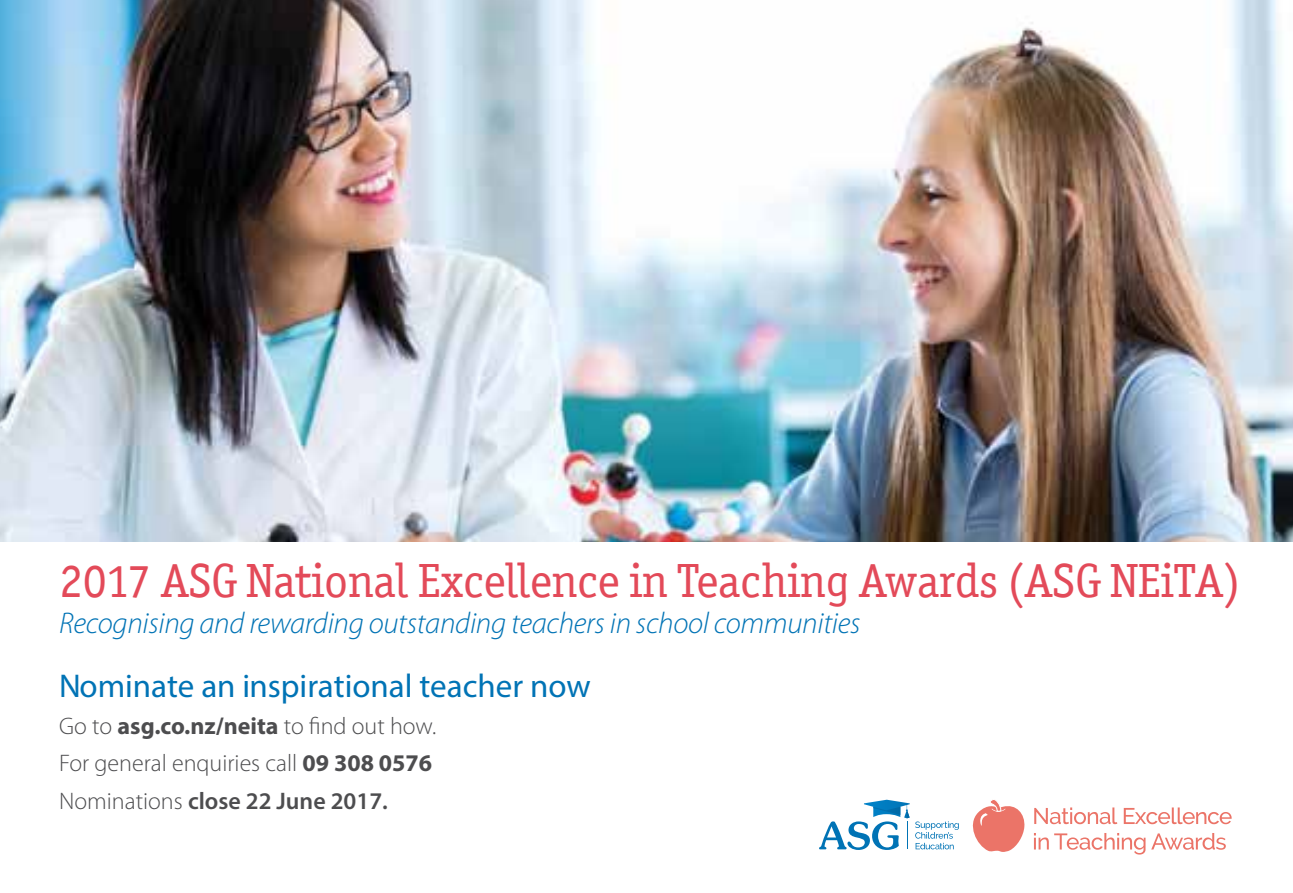
<style>
.page{position:relative;width:1293px;height:893px;background:#fff}
.page>*{position:absolute;margin:0;border:0;box-sizing:border-box;transform-origin:0 0}
.t1{font:48px "Officina Ser ITC";letter-spacing:-.005em;color:#e34a59}
.t2{font:33px "Myriad Pro";color:#0073b5}
.t3{font:italic 300 30px "Myriad Pro";letter-spacing:-.01em;color:#0073b5}
.t4{font:300 24px/37.2px "Myriad Pro";color:#4d4d4f}
.s1{font-weight:700}
.s2{font-weight:600}
</style>
<div class="page">
<svg style="left:1034px;top:807px;width:83px;height:17px"></svg>
<svg style="left:1123px;top:807px;width:108px;height:17px"></svg>
<svg style="left:1034px;top:833px;width:111px;height:21px"></svg>
<svg style="left:1151px;top:833px;width:74px;height:17px"></svg>
<svg style="left:972px;top:800px;width:53px;height:52px"></svg>
<svg style="left:915px;top:821px;width:44px;height:28px"></svg>
<svg style="left:819px;top:800px;width:90px;height:50px"></svg>
<img style="left:0;top:0;width:1293px;height:541px">
<h1 class="t1" style="left:59px;top:553px;width:1183px">2017 ASG National Excellence in Teaching Awards (ASG NEiTA)</h1>
<p class="t3" style="left:59px;top:605px;width:803px">Recognising and rewarding outstanding teachers in school communities</p>
<h2 class="t2" style="left:59px;top:665px;width:533px">Nominate an inspirational teacher now</h2>
<p class="t4" style="left:59px;top:708px;width:378px">Go to <span class="s1">asg.co.nz/neita</span> to find out how.<br>For general enquiries call <span class="s1">09 308 0576<br></span>Nominations <span class="s2">close 22 June 2017.</span></p>
</div>
